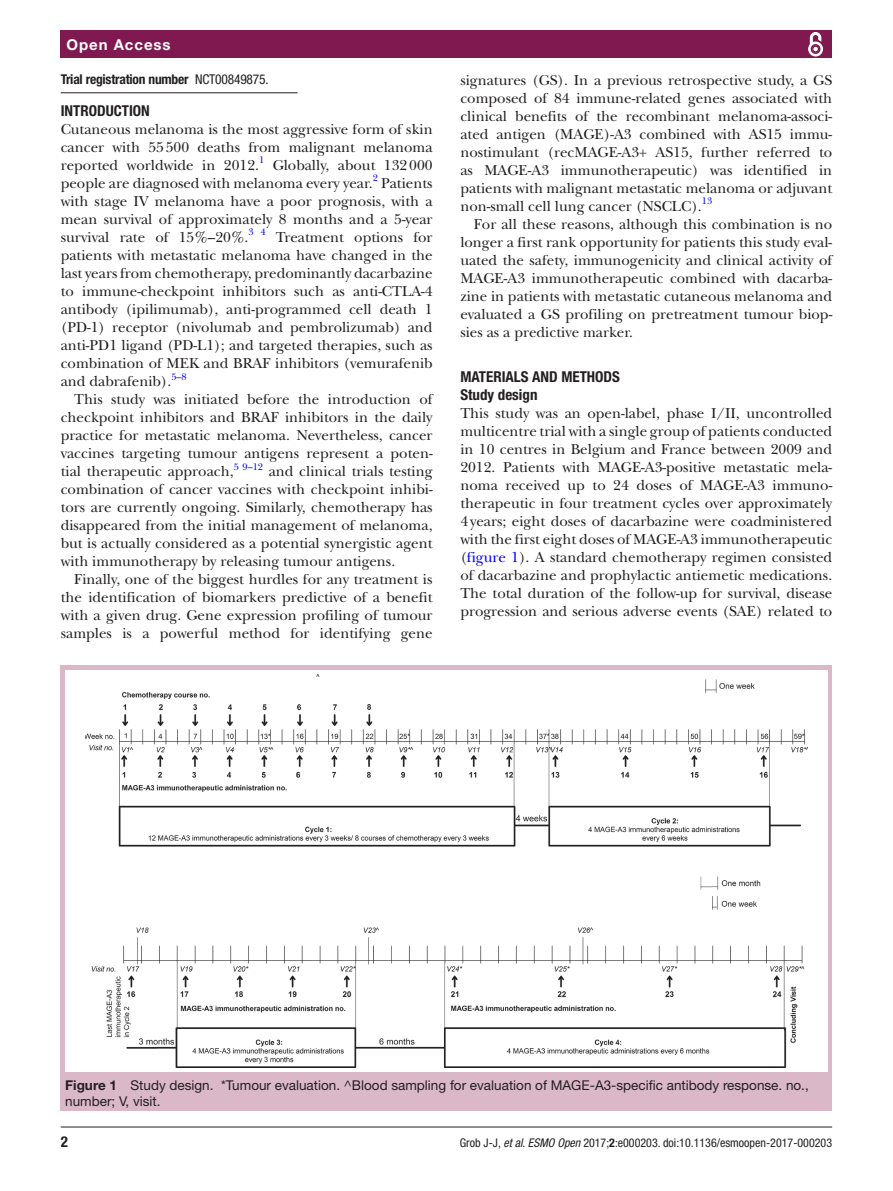
<style>
.page{position:relative;width:893px;height:1191px;background:#fff}
.page>*{position:absolute;margin:0;border:0;box-sizing:border-box;transform-origin:0 0}
.t1{font:15px/18px "New Baskerville";color:#231f20;text-align:justify}
.t2{font:700 condensed 15px/18px "Helvetica Neue LT Std";color:#231f20}
.t3{font:700 15px "Helvetica Neue LT Std";letter-spacing:.065em;color:#fff}
.t4{font:13.5px/16.5px "Helvetica Neue LT Std";color:#231f20}
.t5{font:700 condensed 13.5px "Helvetica Neue LT Std";letter-spacing:-.015em;color:#231f20}
.t6{font:condensed 12px "Helvetica Neue LT Std";color:#231f20}
.t7{font:9.9px "New Baskerville";color:#00f}
.s1{font-weight:400}
.s2{color:#00f}
.s3{font-weight:700}
.s4{font-style:italic}
</style>
<div class="page">
<div style="left:61px;top:31px;width:771px;height:27px;background:#80194f"></div>
<svg style="left:808px;top:32px;width:15px;height:25px"></svg>
<div style="left:812px;top:45px;width:7px;height:8px;border:1px solid #80194f;border-radius:50%"></div>
<hr style="left:61px;top:1126px;width:771px;height:1px;background:#231f20">
<div style="left:61px;top:665px;width:771px;height:445px;background:#dab8c8"></div>
<div style="left:65px;top:670px;width:762px;height:401px;background:#fff"></div>
<img style="left:85px;top:674px;width:723px;height:393px">
<hr style="left:61px;top:92px;width:237px;height:1px;background:#231f20">
<p class="t3" style="left:66px;top:35px;width:106px">Open Access</p>
<p class="t5" style="left:61px;top:71px;width:209px">Trial registration number <span class="s1">NCT00849875.</span></p>
<p class="t2" style="left:61px;top:102px;width:91px">Introduction</p>
<p class="t1" style="left:61px;top:120px;width:373px">Cutaneous melanoma is the most aggressive form of skin cancer with 55500 deaths from malignant melanoma reported worldwide in 2012.</p>
<p class="t7" style="left:259px;top:154px;width:7px">1</p>
<p class="t1" style="left:61px;top:156px;width:373px;text-indent:212px">Globally, about 132000 people are diagnosed with melanoma every year.</p>
<p class="t7" style="left:373px;top:172px;width:7px">2</p>
<p class="t1" style="left:61px;top:174px;width:373px;text-indent:320px">Patients with stage IV melanoma have a poor prognosis, with a mean survival of approximately 8 months and a 5-year survival rate of 15%–20%.</p>
<p class="t7" style="left:248px;top:226px;width:19px">3 4</p>
<p class="t1" style="left:61px;top:228px;width:373px;text-indent:215px">Treatment options for patients with metastatic melanoma have changed in the last years from chemotherapy, predominantly dacarbazine to immune-checkpoint inhibitors such as anti-CTLA-4 antibody (ipilimumab), anti-programmed cell death 1 (PD-1) receptor (nivolumab and pembrolizumab) and anti-PD1 ligand (PD-L1); and targeted therapies, such as combination of MEK and BRAF inhibitors (vemurafenib and dabrafenib).</p>
<p class="t7" style="left:171px;top:370px;width:17px">5–8</p>
<p class="t1" style="left:61px;top:390px;width:373px;text-indent:14px">This study was initiated before the introduction of checkpoint inhibitors and BRAF inhibitors in the daily practice for metastatic melanoma. Nevertheless, cancer vaccines targeting tumour antigens represent a poten&shy;tial therapeutic approach,</p>
<p class="t7" style="left:234px;top:460px;width:31px">5 9–12</p>
<p class="t1" style="left:61px;top:462px;width:373px;text-indent:208px">and clinical trials testing combination of cancer vaccines with checkpoint inhibi&shy;tors are currently ongoing. Similarly, chemotherapy has disappeared from the initial management of melanoma, but is actually considered as a potential synergistic agent with immunotherapy by releasing tumour antigens.</p>
<p class="t1" style="left:61px;top:570px;width:373px;text-indent:13px">Finally, one of the biggest hurdles for any treatment is the identification of biomarkers predictive of a benefit with a given drug. Gene expression profiling of tumour samples is a powerful method for identifying gene</p>
<p class="t1" style="left:460px;top:71px;width:373px">signatures (GS). In a previous retrospective study, a GS composed of 84 immune-related genes associated with clinical benefits of the recombinant melanoma-associ&shy;ated antigen (MAGE)-A3 combined with AS15 immu&shy;nostimulant (recMAGE-A3+ AS15, further referred to as MAGE-A3 immunotherapeutic) was identified in patients with malignant metastatic melanoma or adjuvant non-small cell lung cancer (NSCLC).<sup>13</sup></p>
<p class="t1" style="left:460px;top:215px;width:373px;text-indent:14px">For all these reasons, although this combination is no longer a first rank opportunity for patients this study eval&shy;uated the safety, immunogenicity and clinical activity of MAGE-A3 immunotherapeutic combined with dacarba&shy;zine in patients with metastatic cutaneous melanoma and evaluated a GS profiling on pretreatment tumour biop&shy;sies as a predictive marker.</p>
<p class="t2" style="left:460px;top:367px;width:161px">Materials and methods<br>Study design</p>
<p class="t1" style="left:460px;top:404px;width:373px">This study was an open-label, phase I/II, uncontrolled multicentre trial with a single group of patients conducted in 10 centres in Belgium and France between 2009 and 2012. Patients with MAGE-A3-positive metastatic mela&shy;noma received up to 24 doses of MAGE-A3 immuno&shy;therapeutic in four treatment cycles over approximately 4years; eight doses of dacarbazine were coadministered with the first eight doses of MAGE-A3 immunotherapeutic (<span class="s2">figure 1</span>). A standard chemotherapy regimen consisted of dacarbazine and prophylactic antiemetic medications.<br>The total duration of the follow-up for survival, disease progression and serious adverse events (SAE) related to</p>
<p class="t4" style="left:65px;top:1076px;width:745px"><span class="s3">Figure 1</span> Study design. *Tumour evaluation. ^Blood sampling for evaluation of MAGE-A3-specific antibody response. no., number; V, visit.</p>
<p class="t2" style="left:61px;top:1132px;width:9px">2</p>
<p class="t6" style="left:460px;top:1135px;width:374px">Grob J-J, <span class="s4">et al</span>. <span class="s4">ESMO Open</span> 2017;<span class="s3">2</span>:e000203. doi:10.1136/esmoopen-2017-000203</p>
</div>
